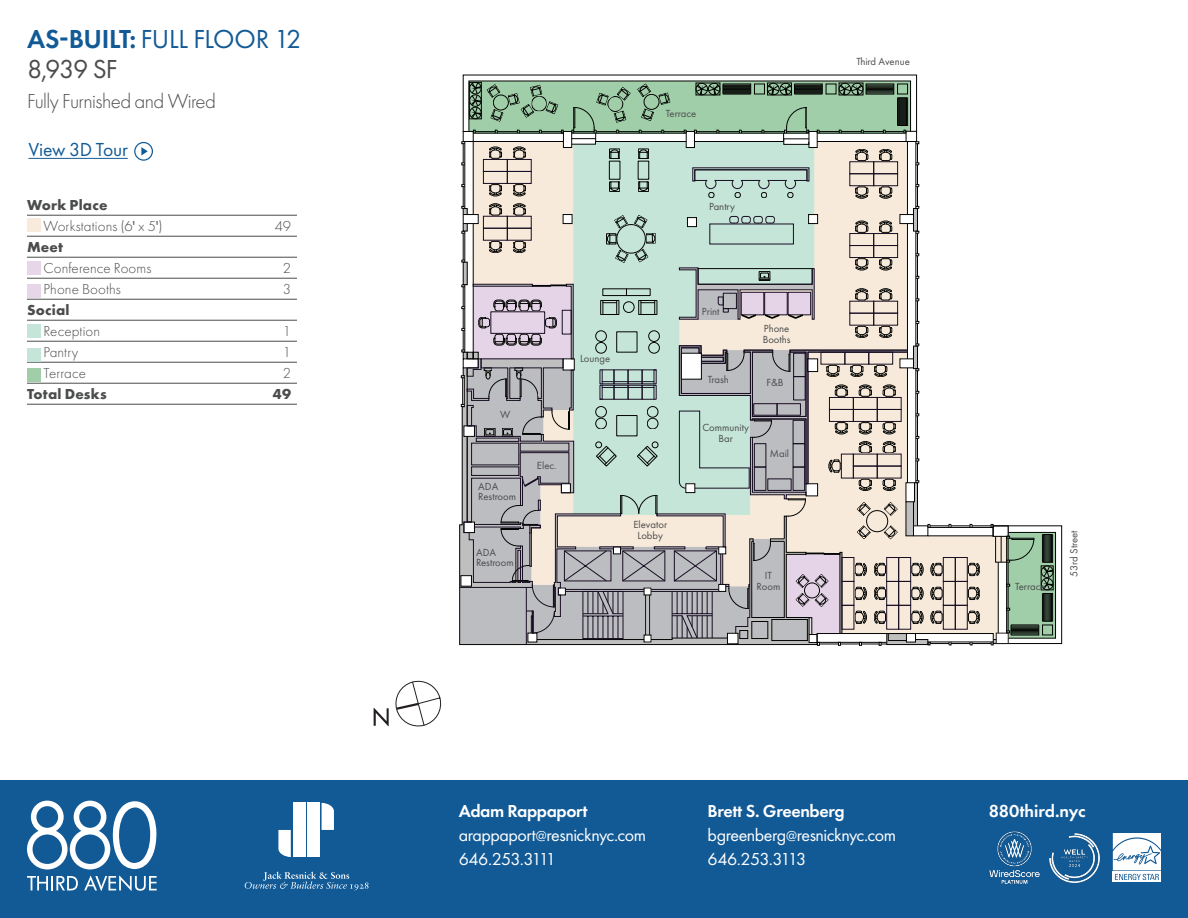
<style>
.page{position:relative;width:1188px;height:918px;background:#fff}
.page>*{position:absolute;margin:0;border:0;box-sizing:border-box;transform-origin:0 0}
.Headline{font:27px "Futura PT";letter-spacing:-.015em;color:#125a96}
.Headline-2{font:27px "Futura PT";color:#4b4c4d}
.Headline-3{font:300 21px "Futura PT";letter-spacing:-.03em;color:#4b4c4d}
.Body{font:19.65px "Futura PT";letter-spacing:-.015em;color:#125a96}
.t1{font:18px/24px "Futura PT";letter-spacing:-.03em;color:#fff}
.t2{font:600 18px "Futura PT";letter-spacing:-.02em;color:#fff}
.Body_Small{font:300 15px "Futura PT";letter-spacing:.005em;color:#4b4c4d}
.Body_Small-2{font:700 15px "Futura PT";letter-spacing:.01em;color:#4b4c4d}
.t3{font:10.65px/10.6px "Futura PT";color:#4b4c4d;text-align:center}
.s1{font-weight:600}
.s2{font-weight:400}
.s3{font-size:15px}
</style>
<div class="page">
<div style="left:0;top:780px;width:1188px;height:138px;background:#125a96"></div>
<svg style="left:245px;top:872px;width:123px;height:19px"></svg>
<svg style="left:322px;top:803px;width:12px;height:27px"></svg>
<svg style="left:278px;top:830px;width:13px;height:27px"></svg>
<div style="left:293px;top:803px;width:12px;height:54px;background:#fff"></div>
<div style="left:307px;top:803px;width:13px;height:54px;background:#fff"></div>
<div style="left:1113px;top:872px;width:48px;height:10px;background:#fff"></div>
<svg style="left:1113px;top:833px;width:48px;height:47px;background:#d9e4ee"></svg>
<svg style="left:27px;top:801px;width:130px;height:68px"></svg>
<svg style="left:27px;top:876px;width:51px;height:14px"></svg>
<svg style="left:84px;top:876px;width:73px;height:15px"></svg>
<img style="left:1049px;top:833px;width:51px;height:50px">
<img style="left:989px;top:831px;width:51px;height:53px">
<svg style="left:460px;top:82px;width:602px;height:563px"></svg>
<hr style="left:27px;top:215px;width:270px;height:1px;background:#4b4c4d">
<hr style="left:27px;top:236px;width:270px;height:1px;background:#4b4c4d">
<hr style="left:27px;top:257px;width:270px;height:1px;background:#4b4c4d">
<hr style="left:27px;top:278px;width:270px;height:1px;background:#4b4c4d">
<hr style="left:27px;top:299px;width:270px;height:1px;background:#4b4c4d">
<hr style="left:27px;top:320px;width:270px;height:1px;background:#4b4c4d">
<hr style="left:27px;top:341px;width:270px;height:1px;background:#4b4c4d">
<hr style="left:27px;top:362px;width:270px;height:1px;background:#4b4c4d">
<hr style="left:27px;top:383px;width:270px;height:1px;background:#4b4c4d">
<hr style="left:27px;top:404px;width:270px;height:1px;background:#4b4c4d">
<div style="left:27px;top:219px;width:13px;height:13px;background:#f8ebdb"></div>
<div style="left:27px;top:261px;width:13px;height:13px;background:#e6d6e8"></div>
<div style="left:27px;top:324px;width:13px;height:14px;background:#c6e5d9"></div>
<div style="left:27px;top:348px;width:13px;height:14px;background:#c6e5d9"></div>
<div style="left:27px;top:284px;width:13px;height:13px;background:#e6d6e8"></div>
<div style="left:27px;top:368px;width:13px;height:14px;background:#a1cea8"></div>
<svg style="left:374px;top:680px;width:68px;height:47px"></svg>
<hr style="left:28px;top:158px;width:100px;height:1px;background:#125a96">
<svg style="left:141px;top:147px;width:7px;height:8px"></svg>
<div style="left:134px;top:142px;width:19px;height:19px;border:1px solid #125a96;border-radius:50%"></div>
<p class="Headline" style="left:27px;top:23px;width:276px"><span class="s1">AS-BUILT:</span> FULL FLOOR 12</p>
<p class="Headline-2" style="left:27px;top:53px;width:92px">8,939 SF</p>
<p class="Headline-3" style="left:27px;top:89px;width:190px">Fully Furnished and Wired</p>
<p class="Body" style="left:28px;top:138px;width:101px">View 3D Tour</p>
<p class="Body_Small-2" style="left:27px;top:195px;width:82px">Work Place</p>
<p class="Body_Small" style="left:43px;top:217px;width:121px">Workstations (6<span class="s2">'</span> x 5<span class="s2">'</span>)</p>
<p class="Body_Small" style="left:275px;top:217px;width:18px">49</p>
<p class="Body_Small-2" style="left:27px;top:237px;width:38px">Meet</p>
<p class="Body_Small" style="left:44px;top:259px;width:109px">Conference Rooms</p>
<p class="Body_Small" style="left:283px;top:259px;width:10px">2</p>
<p class="Body_Small" style="left:44px;top:280px;width:79px">Phone Booths</p>
<p class="Body_Small" style="left:283px;top:280px;width:10px">3</p>
<p class="Body_Small-2" style="left:27px;top:300px;width:44px">Social</p>
<p class="Body_Small" style="left:44px;top:322px;width:58px">Reception</p>
<p class="Body_Small" style="left:283px;top:322px;width:10px">1</p>
<p class="Body_Small" style="left:44px;top:343px;width:36px">Pantry</p>
<p class="Body_Small" style="left:283px;top:343px;width:10px">1</p>
<p class="Body_Small" style="left:44px;top:364px;width:44px">Terrace</p>
<p class="Body_Small" style="left:283px;top:364px;width:10px">2</p>
<p class="Body_Small-2" style="left:27px;top:384px;width:81px">Total Desks</p>
<p class="Body_Small-2" style="left:273px;top:384px;width:20px">49</p>
<p class="t3" style="left:666px;top:108px;width:32px">Terrace</p>
<p class="t3" style="left:709px;top:201px;width:28px">Pantry</p>
<p class="t3" style="left:500px;top:409px;width:12px">W</p>
<p class="t3" style="left:478px;top:481px;width:39px;text-align:left">ADA<br>Restroom</p>
<p class="t3" style="left:476px;top:547px;width:39px;text-align:left">ADA<br>Restroom</p>
<p class="t3" style="left:537px;top:460px;width:21px">Elec.</p>
<p class="t3" style="left:580px;top:353px;width:32px">Lounge</p>
<p class="t3" style="left:633px;top:520px;width:35px">Elevator<br>Lobby</p>
<p class="t3" style="left:702px;top:306px;width:19px">Print</p>
<p class="t3" style="left:708px;top:374px;width:23px">Trash</p>
<p class="t3" style="left:763px;top:323px;width:29px;text-align:left">Phone<br>Booths</p>
<p class="t3" style="left:766px;top:377px;width:19px">F&amp;B</p>
<p class="t3" style="left:702px;top:422px;width:48px">Community<br>Bar</p>
<p class="t3" style="left:770px;top:448px;width:21px">Mail</p>
<p class="t3" style="left:757px;top:570px;width:25px">IT<br>Room</p>
<p class="t3" style="left:857px;top:56px;width:55px">Third Avenue</p>
<p class="t3" style="left:1015px;top:581px;width:32px">Terrace</p>
<p class="t3" style="left:1069px;top:577px;width:48px;rotate:-90deg">53rd Street</p>
<h3 class="t1" style="left:708px;top:798px;width:190px"><span class="s1">Brett S. Greenberg </span>bgreenberg<span class="s3">@</span>resnicknyc.com<br>646.253.3113</h3>
<h3 class="t2" style="left:459px;top:799px;width:130px">Adam Rappaport</h3>
<h3 class="t2" style="left:989px;top:799px;width:98px">880third.nyc</h3>
<h3 class="t1" style="left:459px;top:823px;width:189px">arappaport<span class="s3">@</span>resnicknyc.com<br>646.253.3111</h3>
</div>
